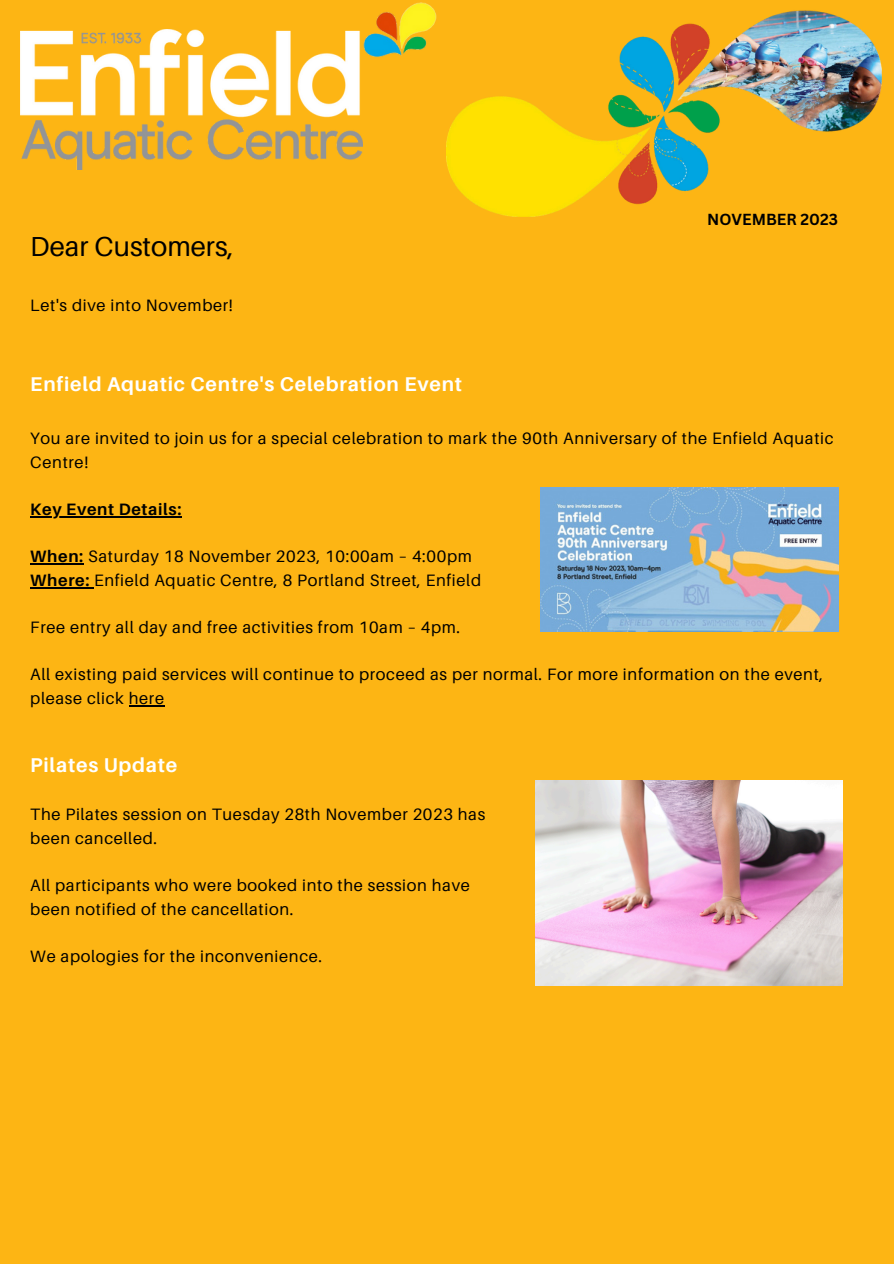
<style>
.page{position:relative;width:894px;height:1264px;background:#fff}
.page>*{position:absolute;margin:0;border:0;box-sizing:border-box;transform-origin:0 0}
.t1{font:27.45px "Aileron";color:#000}
.t2{font:700 19.95px "Aileron";letter-spacing:.04em;color:#fff}
.t3{font:16.5px/23.7px "Aileron";letter-spacing:.04em;color:#000}
.t4{font:700 16.5px "Aileron";letter-spacing:.04em;color:#000}
.t5{font:700 15.6px "Canva Sans";color:#000}
.s1{font-weight:700}
</style>
<div class="page">
<div style="left:0;top:0;width:893px;height:1263px;background:#fdb514"></div>
<img style="left:363px;top:2px;width:74px;height:55px">
<img style="left:21px;top:30px;width:342px;height:139px">
<img style="left:446px;top:10px;width:435px;height:206px">
<img style="left:540px;top:488px;width:298px;height:144px">
<img style="left:535px;top:781px;width:307px;height:204px">
<hr style="left:30px;top:516px;width:152px;height:1px;background:#000">
<hr style="left:30px;top:563px;width:54px;height:1px;background:#000">
<hr style="left:30px;top:587px;width:64px;height:1px;background:#000">
<hr style="left:129px;top:705px;width:36px;height:1px;background:#000">
<h2 class="t1" style="left:30px;top:229px;width:205px">Dear Customers,</h2>
<p class="t3" style="left:30px;top:293px;width:204px">Let's dive into November!</p>
<p class="t5" style="left:707px;top:208px;width:132px">NOVEMBER 2023</p>
<h4 class="t2" style="left:30px;top:372px;width:433px">Enfield Aquatic Centre's Celebration Event</h4>
<p class="t3" style="left:30px;top:426px;width:804px">You are invited to join us for a special celebration to mark the 90th Anniversary of the Enfield Aquatic<br>Centre!</p>
<p class="t4" style="left:30px;top:499px;width:152px">Key Event Details:</p>
<p class="t3" style="left:30px;top:544px;width:443px"><span class="s1">When:</span> Saturday 18 November 2023, 10:00am – 4:00pm</p>
<p class="t3" style="left:30px;top:568px;width:452px"><span class="s1">Where:</span> Enfield Aquatic Centre, 8 Portland Street, Enfield</p>
<p class="t3" style="left:30px;top:615px;width:431px">Free entry all day and free activities from 10am – 4pm.</p>
<h2 class="t3" style="left:30px;top:662px;width:794px">All existing paid services will continue to proceed as per normal. For more information on the event, please click here</h2>
<p class="t2" style="left:30px;top:752px;width:148px">Pilates Update</p>
<p class="t3" style="left:30px;top:802px;width:456px">The Pilates session on Tuesday 28th November 2023 has been cancelled.</p>
<p class="t3" style="left:30px;top:873px;width:441px">All participants who were booked into the session have been notified of the cancellation.</p>
<p class="t3" style="left:30px;top:943px;width:293px">We apologies for the inconvenience.</p>
</div>
